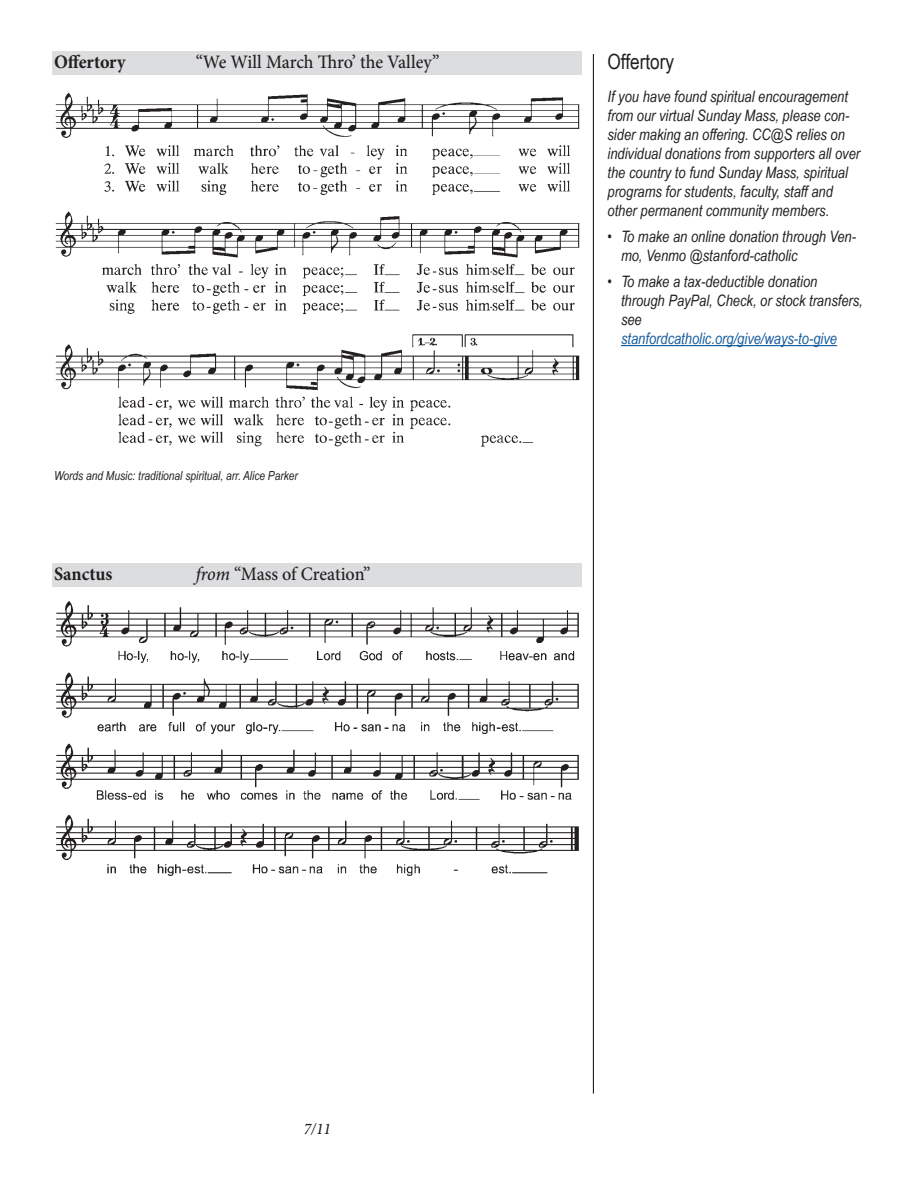
<style>
.page{position:relative;width:918px;height:1188px;background:#fff}
.page>*{position:absolute;margin:0;border:0;box-sizing:border-box;transform-origin:0 0}
.announcement_label{font:21px "Arial Narrow";color:#231f20}
.Music_Label{font:500 19.05px "Minion Pro";letter-spacing:-.005em;color:#231f20;scale:.95 1}
.Music_Label-2{font:700 19.05px "Minion Pro";color:#231f20;scale:.95 1}
.t1{font:italic 500 16.2px "Minion Pro";color:#231f20;scale:.95 1}
.announcement_text_mu{font:italic 15.75px/19px "Arial Narrow";color:#231f20}
.music_credit{font:italic 12.45px "Arial Narrow";color:#231f20}
.s1{font-style:italic}
.s2{color:#175d9e}
</style>
<div class="page">
<hr style="left:593px;top:54px;width:1px;height:1040px;background:#231f20">
<div style="left:52px;top:51px;width:530px;height:24px;background:#dcdddf"></div>
<img style="left:55px;top:92px;width:525px;height:355px">
<div style="left:52px;top:564px;width:530px;height:23px;background:#dcdddf"></div>
<img style="left:56px;top:601px;width:523px;height:275px">
<hr style="left:621px;top:345px;width:216px;height:1px;background:#175d9e">
<p class="Music_Label-2" style="left:54px;top:48px;width:77px">Offertory</p>
<p class="Music_Label" style="left:196px;top:49px;width:258px">“We Will March Thro’ the Valley”</p>
<p class="music_credit" style="left:54px;top:467px;width:246px">Words and Music: traditional spiritual, arr. Alice Parker</p>
<p class="Music_Label-2" style="left:54px;top:561px;width:63px">Sanctus</p>
<p class="Music_Label" style="left:196px;top:562px;width:186px"><span class="s1">from</span> “Mass of Creation”</p>
<p class="announcement_label" style="left:608px;top:46px;width:68px">Offertory</p>
<p class="announcement_text_mu" style="left:608px;top:86px;width:254px">If you have found spiritual encouragement from our virtual Sunday Mass, please con&shy;sider making an offering. CC@S relies on individual donations from supporters all over the country to fund Sunday Mass, spiritual programs for students, faculty, staff and other permanent community members.</p>
<p class="announcement_text_mu" style="left:621px;top:227px;width:237px;text-indent:-14px">• To make an online donation through Ven&shy;mo, Venmo @stanford-catholic</p>
<p class="announcement_text_mu" style="left:621px;top:271px;width:243px;text-indent:-14px">• To make a tax-deductible donation through PayPal, Check, or stock transfers, see<br><span class="s2">stanfordcatholic.org/give/ways-to-give</span></p>
<p class="t1" style="left:304px;top:1118px;width:30px">7/11</p>
</div>
